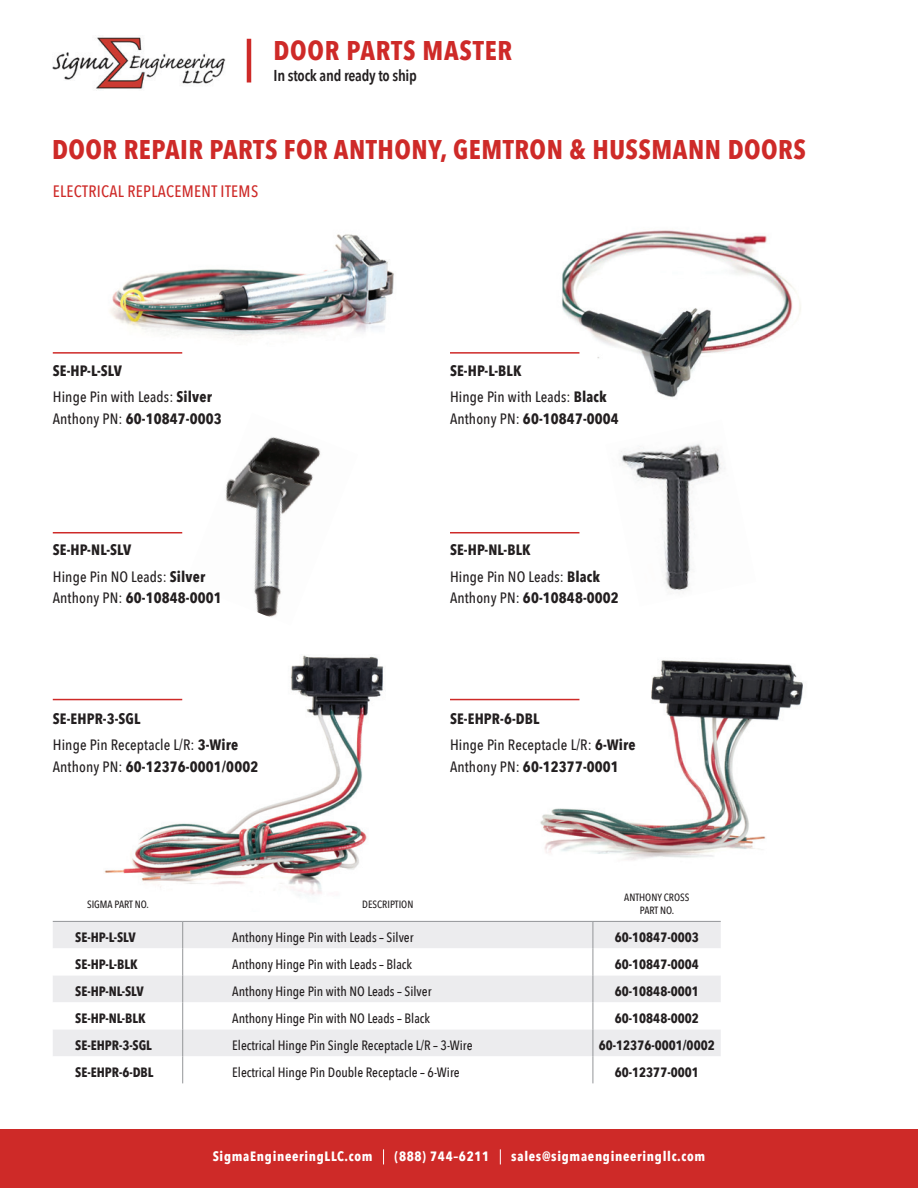
<style>
.page{position:relative;width:918px;height:1188px;background:#fff}
.page>*{position:absolute;margin:0;border:0;box-sizing:border-box;transform-origin:0 0}
.t1{font:700 27px "Avenir Next Condensed";letter-spacing:.02em;color:#ce2a28}
.Product_Header__oran{font:500 16.5px "Avenir Next Condensed";letter-spacing:.02em;color:#ce2a28}
.t2{font:600 15.75px "Avenir Next Condensed";letter-spacing:-.015em;color:#231f20}
.t3{font:700 15px "Avenir Next Condensed";letter-spacing:.01em;color:#231f20}
.t4{font:500 15px "Avenir Next Condensed";letter-spacing:.01em;color:#231f20}
.Chart_body__centered{font:500 13.5px "Avenir Next Condensed";color:#231f20}
.Part_No__Bold{font:700 13.5px "Avenir Next Condensed";color:#231f20}
.t5{font:700 13.5px "Avenir Next Condensed";letter-spacing:.05em;color:#fff}
.Chart_Headers{font:500 10.5px/12.6px "Avenir Next Condensed";color:#231f20;text-align:center}
.s1{font-weight:700}
.s2{font-weight:500}
</style>
<div class="page">
<img style="left:53px;top:37px;width:173px;height:53px">
<hr style="left:247px;top:39px;width:4px;height:44px;background:#ce2a28">
<div style="left:0;top:1129px;width:918px;height:59px;background:#ce2a28"></div>
<svg style="left:383px;top:1149px;width:1px;height:15px"></svg>
<svg style="left:500px;top:1149px;width:1px;height:15px"></svg>
<img style="left:621px;top:443px;width:104px;height:148px">
<img style="left:225px;top:437px;width:96px;height:180px">
<img style="left:110px;top:234px;width:284px;height:105px">
<img style="left:64px;top:655px;width:320px;height:241px">
<img style="left:532px;top:660px;width:271px;height:200px">
<img style="left:562px;top:230px;width:239px;height:168px">
<hr style="left:53px;top:352px;width:129px;height:2px;background:#ce2a28">
<hr style="left:450px;top:352px;width:129px;height:2px;background:#ce2a28">
<hr style="left:450px;top:532px;width:129px;height:1px;background:#ce2a28">
<hr style="left:450px;top:699px;width:129px;height:1px;background:#ce2a28">
<hr style="left:53px;top:532px;width:129px;height:1px;background:#ce2a28">
<hr style="left:53px;top:699px;width:129px;height:1px;background:#ce2a28">
<div style="left:53px;top:922px;width:668px;height:26px;background:#ececee"></div>
<svg style="left:53px;top:948px;width:668px;height:135px"></svg>
<hr style="left:53px;top:921px;width:130px;height:1px;background:#939598">
<hr style="left:183px;top:921px;width:410px;height:1px;background:#939598">
<hr style="left:593px;top:921px;width:128px;height:1px;background:#939598">
<svg style="left:182px;top:922px;width:1px;height:161px"></svg>
<svg style="left:593px;top:922px;width:1px;height:161px"></svg>
<h1 class="t1" style="left:274px;top:34px;width:240px">DOOR PARTS MASTER</h1>
<p class="t2" style="left:274px;top:62px;width:145px">In stock and ready to ship</p>
<p class="t1" style="left:52px;top:133px;width:755px">DOOR REPAIR PARTS FOR ANTHONY, GEMTRON &amp; HUSSMANN DOORS</p>
<p class="Product_Header__oran" style="left:53px;top:181px;width:207px">ELECTRICAL REPLACEMENT ITEMS</p>
<p class="t3" style="left:53px;top:361px;width:71px">SE-HP-L-SLV</p>
<p class="t4" style="left:53px;top:388px;width:161px">Hinge Pin with Leads: <span class="s1">Silver</span></p>
<p class="t3" style="left:53px;top:409px;width:170px"><span class="s2">Anthony PN:</span> 60-10847-0003</p>
<p class="t3" style="left:53px;top:540px;width:80px">SE-HP-NL-SLV</p>
<p class="t4" style="left:53px;top:567px;width:154px">Hinge Pin NO Leads: <span class="s1">Silver</span></p>
<p class="t3" style="left:53px;top:588px;width:170px"><span class="s2">Anthony PN:</span> 60-10848-0001</p>
<p class="t3" style="left:53px;top:709px;width:89px">SE-EHPR-3-SGL</p>
<p class="t4" style="left:53px;top:736px;width:187px">Hinge Pin Receptacle L/R: <span class="s1">3-Wire</span></p>
<p class="t3" style="left:53px;top:757px;width:207px"><span class="s2">Anthony PN:</span> 60-12376-0001/0002</p>
<p class="t3" style="left:450px;top:361px;width:73px">SE-HP-L-BLK</p>
<p class="t4" style="left:450px;top:388px;width:158px">Hinge Pin with Leads: <span class="s1">Black</span></p>
<p class="t3" style="left:450px;top:409px;width:170px"><span class="s2">Anthony PN:</span> 60-10847-0004</p>
<p class="t3" style="left:450px;top:540px;width:82px">SE-HP-NL-BLK</p>
<p class="t4" style="left:450px;top:567px;width:151px">Hinge Pin NO Leads: <span class="s1">Black</span></p>
<p class="t3" style="left:450px;top:588px;width:170px"><span class="s2">Anthony PN:</span> 60-10848-0002</p>
<p class="t3" style="left:450px;top:709px;width:91px">SE-EHPR-6-DBL</p>
<p class="t4" style="left:450px;top:736px;width:187px">Hinge Pin Receptacle L/R: <span class="s1">6-Wire</span></p>
<p class="t3" style="left:450px;top:757px;width:170px"><span class="s2">Anthony PN:</span> 60-12377-0001</p>
<p class="Chart_Headers" style="left:87px;top:898px;width:63px">SIGMA PART NO.</p>
<p class="Chart_Headers" style="left:362px;top:898px;width:53px">DESCRIPTION</p>
<p class="Chart_Headers" style="left:624px;top:891px;width:67px">ANTHONY CROSS<br>PART NO.</p>
<p class="Part_No__Bold" style="left:75px;top:929px;width:62px">SE-HP-L-SLV</p>
<p class="Chart_body__centered" style="left:232px;top:929px;width:183px">Anthony Hinge Pin with Leads – Silver</p>
<p class="Part_No__Bold" style="left:615px;top:929px;width:85px">60-10847-0003</p>
<p class="Part_No__Bold" style="left:75px;top:956px;width:64px">SE-HP-L-BLK</p>
<p class="Chart_body__centered" style="left:232px;top:956px;width:181px">Anthony Hinge Pin with Leads – Black</p>
<p class="Part_No__Bold" style="left:615px;top:956px;width:85px">60-10847-0004</p>
<p class="Part_No__Bold" style="left:75px;top:983px;width:70px">SE-HP-NL-SLV</p>
<p class="Chart_body__centered" style="left:232px;top:983px;width:201px">Anthony Hinge Pin with NO Leads – Silver</p>
<p class="Part_No__Bold" style="left:615px;top:983px;width:85px">60-10848-0001</p>
<p class="Part_No__Bold" style="left:75px;top:1010px;width:72px">SE-HP-NL-BLK</p>
<p class="Chart_body__centered" style="left:232px;top:1010px;width:199px">Anthony Hinge Pin with NO Leads – Black</p>
<p class="Part_No__Bold" style="left:615px;top:1010px;width:85px">60-10848-0002</p>
<p class="Part_No__Bold" style="left:75px;top:1037px;width:78px">SE-EHPR-3-SGL</p>
<p class="Chart_body__centered" style="left:232px;top:1037px;width:242px">Electrical Hinge Pin Single Receptacle L/R – 3-Wire</p>
<p class="Part_No__Bold" style="left:599px;top:1037px;width:117px">60-12376-0001/0002</p>
<p class="Part_No__Bold" style="left:75px;top:1064px;width:80px">SE-EHPR-6-DBL</p>
<p class="Chart_body__centered" style="left:232px;top:1064px;width:229px">Electrical Hinge Pin Double Receptacle – 6-Wire</p>
<p class="Part_No__Bold" style="left:615px;top:1064px;width:85px">60-12377-0001</p>
<p class="t5" style="left:213px;top:1148px;width:161px">SigmaEngineeringLLC.com</p>
<p class="t5" style="left:395px;top:1148px;width:96px">(888) 744–6211</p>
<p class="t5" style="left:511px;top:1148px;width:195px">sales@sigmaengineeringllc.com</p>
</div>
